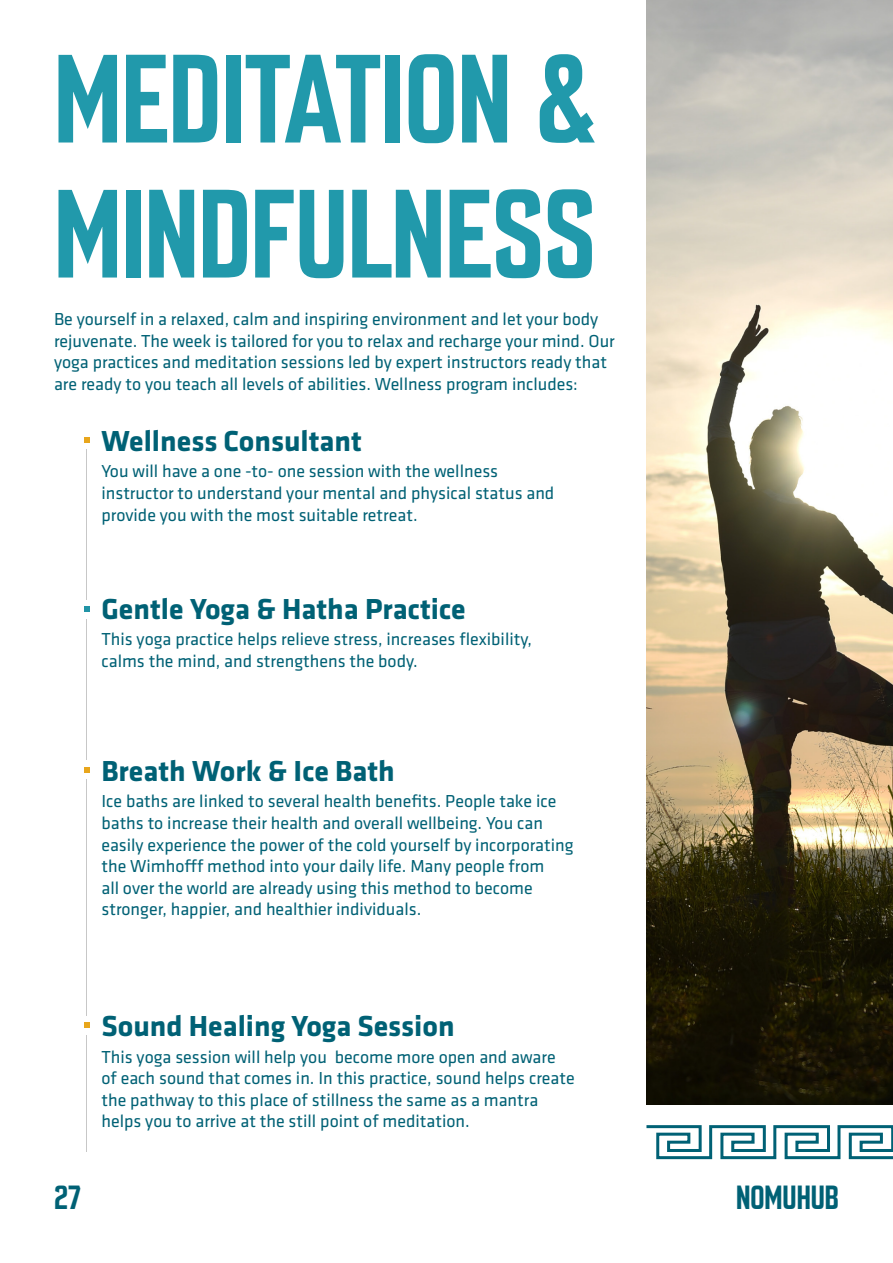
<style>
.page{position:relative;width:893px;height:1263px;background:#fff}
.page>*{position:absolute;margin:0;border:0;box-sizing:border-box;transform-origin:0 0}
.t1{font:500 condensed 112.5px "Enamela W01";color:#2199ab}
.t2{font:700 30px "Klavika";color:#006175}
.t3{font:500 condensed 30px "Enamela W01";color:#006175}
.t4{font:18px/21.6px "Klavika";color:#006175}
</style>
<div class="page">
<hr style="left:86px;top:434px;width:1px;height:717px;background:#c7c7c7">
<div style="left:78px;top:431px;width:18px;height:18px;background:#fff"></div>
<svg style="left:646px;top:1125px;width:247px;height:35px"></svg>
<svg style="left:84px;top:437px;width:6px;height:6px"></svg>
<div style="left:78px;top:600px;width:18px;height:18px;background:#fff"></div>
<svg style="left:84px;top:606px;width:6px;height:6px"></svg>
<div style="left:78px;top:761px;width:18px;height:18px;background:#fff"></div>
<div style="left:78px;top:1016px;width:18px;height:18px;background:#fff"></div>
<svg style="left:84px;top:767px;width:6px;height:6px"></svg>
<svg style="left:84px;top:1022px;width:6px;height:6px"></svg>
<img style="left:646px;top:0;width:247px;height:1105px">
<p class="t1" style="left:54px;top:23px;width:541px">MEDITATION &amp;</p>
<p class="t1" style="left:54px;top:158px;width:543px">MINDFULNESS</p>
<p class="t4" style="left:54px;top:309px;width:562px">Be yourself in a relaxed, calm and inspiring environment and let your body rejuvenate. The week is tailored for you to relax and recharge your mind. Our yoga practices and meditation sessions led by expert instructors ready that are ready to you teach all levels of abilities. Wellness program includes:</p>
<p class="t2" style="left:101px;top:425px;width:262px">Wellness Consultant</p>
<p class="t4" style="left:101px;top:461px;width:454px">You will have a one -to- one session with the wellness instructor to understand your mental and physical status and provide you with the most suitable retreat.</p>
<p class="t2" style="left:101px;top:593px;width:366px">Gentle Yoga &amp; Hatha Practice</p>
<p class="t4" style="left:101px;top:629px;width:432px">This yoga practice helps relieve stress, increases flexibility, calms the mind, and strengthens the body.</p>
<p class="t2" style="left:101px;top:755px;width:295px">Breath Work &amp; Ice Bath</p>
<p class="t4" style="left:101px;top:791px;width:474px">Ice baths are linked to several health benefits. People take ice baths to increase their health and overall wellbeing. You can easily experience the power of the cold yourself by incorporating the Wimhofff method into your daily life. Many people from<br>all over the world are already using this method to become stronger, happier, and healthier individuals.</p>
<p class="t2" style="left:101px;top:1010px;width:355px">Sound Healing Yoga Session</p>
<p class="t4" style="left:101px;top:1046px;width:475px">This yoga session will help you become more open and aware of each sound that comes in. In this practice, sound helps create the pathway to this place of stillness the same as a mantra helps you to arrive at the still point of meditation.</p>
<p class="t3" style="left:54px;top:1177px;width:28px">27</p>
<p class="t3" style="left:736px;top:1177px;width:104px">NOMUHUB</p>
</div>
